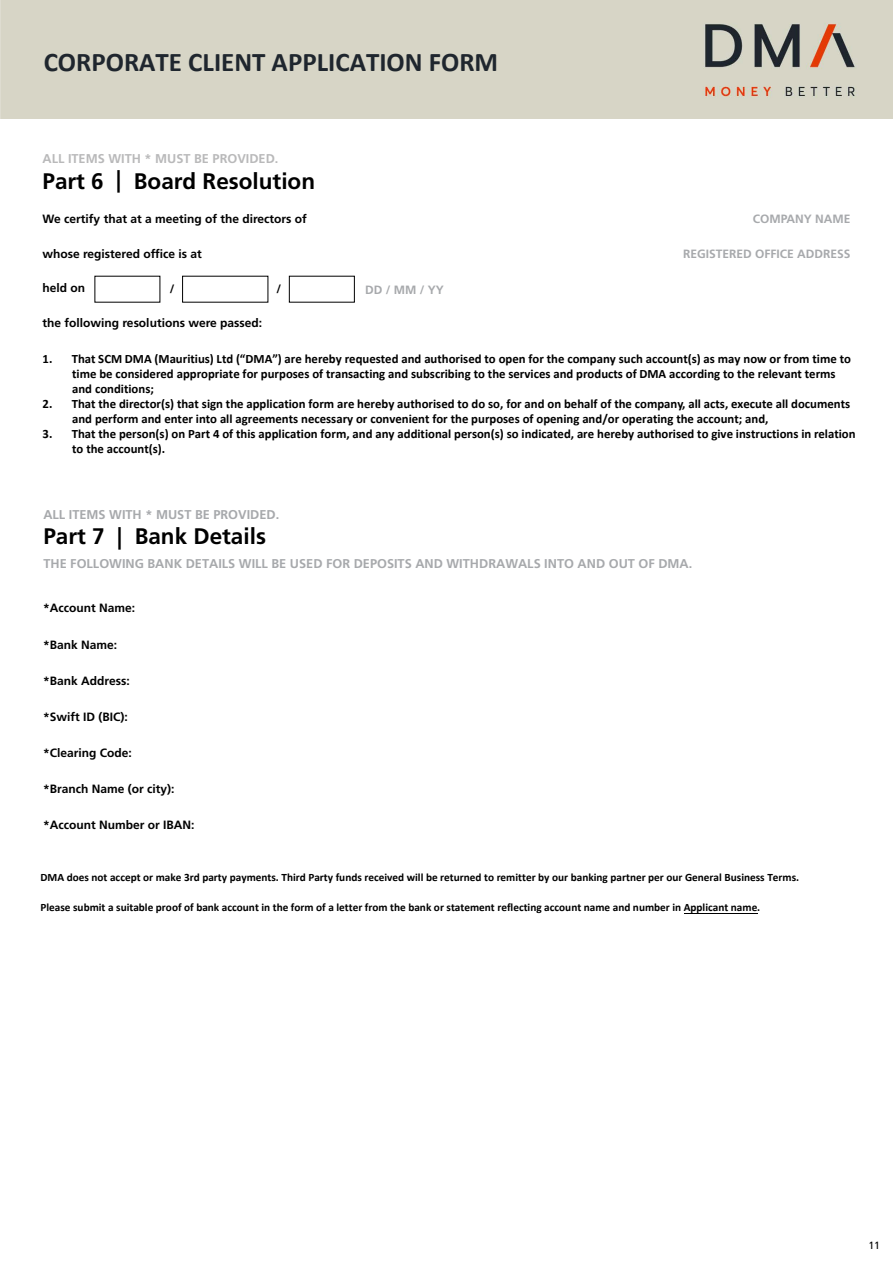
<style>
.page{position:relative;width:893px;height:1263px;background:#fff}
.page>*{position:absolute;margin:0;border:0;box-sizing:border-box;transform-origin:0 0}
.t1{font:700 27px "Calibri";color:#1f262e}
.t2{font:700 22.5px "Frutiger LT";color:#000}
.t3{font:700 22.5px "Frutiger LT Std";color:#000}
.t4{font:700 12.75px/14.5px "Calibri";color:#000}
.t5{font:700 12.75px "Frutiger LT Std";color:#a7a9ac}
.t6{font:700 12.75px "Frutiger LT";color:#b9b9ba}
.t7{font:700 12.75px "Frutiger LT";color:#a7a9ac}
.t8{font:700 12px "Frutiger LT";color:#000}
.t9{font:700 12px "Frutiger LT Std";color:#000}
.t10{font:700 12px "Frutiger LT";color:#a7a9ac}
.t11{font:700 11.25px "Calibri";color:#000}
.t12{font:10.5px "Frutiger LT";color:#000}
.s1{font-family:"Frutiger LT Std"}
.s2{font-family:"Frutiger LT"}
</style>
<div class="page">
<hr style="left:684px;top:913px;width:73px;height:1px;background:#000">
<div style="left:0;top:0;width:892px;height:119px;background:#d7d5c6"></div>
<h1 class="t1" style="left:44px;top:43px;width:456px">CORPORATE CLIENT APPLICATION FORM</h1>
<p class="t6" style="left:43px;top:151px;width:237px">ALL ITEMS WITH * MUST BE PROVIDED.</p>
<h2 class="t2" style="left:43px;top:168px;width:274px">Part <span class="s1">6</span> | Board Resolution</h2>
<p class="t8" style="left:43px;top:212px;width:266px">We certify that at a meeting of the directors of</p>
<p class="t8" style="left:43px;top:246px;width:161px">whose registered office is at</p>
<p class="t8" style="left:43px;top:281px;width:44px">held on</p>
<p class="t8" style="left:43px;top:315px;width:221px">the following resolutions were passed:</p>
<p class="t4" style="left:72px;top:352px;width:780px;text-indent:-30px">1. That SCM DMA (Mauritius) Ltd (“DMA”) are hereby requested and authorised to open for the company such account(s) as may now or from time to time be considered appropriate for purposes of transacting and subscribing to the services and products of DMA according to the relevant terms and conditions;</p>
<p class="t4" style="left:72px;top:396px;width:779px;text-indent:-30px">2. That the director(s) that sign the application form are hereby authorised to do so, for and on behalf of the company, all acts, execute all documents and perform and enter into all agreements necessary or convenient for the purposes of opening and/or operating the account; and,</p>
<p class="t4" style="left:72px;top:426px;width:785px;text-indent:-30px">3. That the person(s) on Part 4 of this application form, and any additional person(s) so indicated, are hereby authorised to give instructions in relation to the account(s).</p>
<p class="t10" style="left:753px;top:212px;width:99px">COMPANY NAME</p>
<p class="t10" style="left:683px;top:246px;width:169px">REGISTERED OFFICE ADDRESS</p>
<p class="t8" style="left:170px;top:281px;width:6px">/</p>
<p class="t8" style="left:277px;top:281px;width:6px">/</p>
<p class="t10" style="left:365px;top:283px;width:80px">DD / MM / YY</p>
<p class="t7" style="left:43px;top:507px;width:237px">ALL ITEMS WITH * MUST BE PROVIDED.</p>
<h2 class="t3" style="left:43px;top:523px;width:224px">Part 7 | Bank Details</h2>
<p class="t5" style="left:43px;top:556px;width:650px">THE FOLLOWING BANK DETAILS WILL BE USED FOR DEPOSITS AND WITHDRAWALS INTO AND OUT OF DMA.</p>
<p class="t9" style="left:43px;top:601px;width:94px"><span class="s2">*</span>Account Name:</p>
<p class="t9" style="left:43px;top:638px;width:76px"><span class="s2">*</span>Bank Name<span class="s2">:</span></p>
<p class="t9" style="left:43px;top:674px;width:88px"><span class="s2">*</span>Bank Address<span class="s2">:</span></p>
<p class="t9" style="left:43px;top:710px;width:86px"><span class="s2">*</span>Swift ID (BIC):</p>
<p class="t9" style="left:43px;top:746px;width:90px"><span class="s2">*</span>Clearing Code:</p>
<p class="t9" style="left:43px;top:782px;width:133px"><span class="s2">*</span>Branch Name (or city):</p>
<p class="t9" style="left:43px;top:818px;width:153px"><span class="s2">*</span>Account Number or IBAN:</p>
<p class="t11" style="left:40px;top:869px;width:760px">DMA does not accept or make 3rd party payments. Third Party funds received will be returned to remitter by our banking partner per our General Business Terms.</p>
<p class="t11" style="left:40px;top:900px;width:721px">Please submit a suitable proof of bank account in the form of a letter from the bank or statement reflecting account name and number in Applicant name.</p>
<p class="t12" style="left:868px;top:1239px;width:13px">11</p>
</div>
